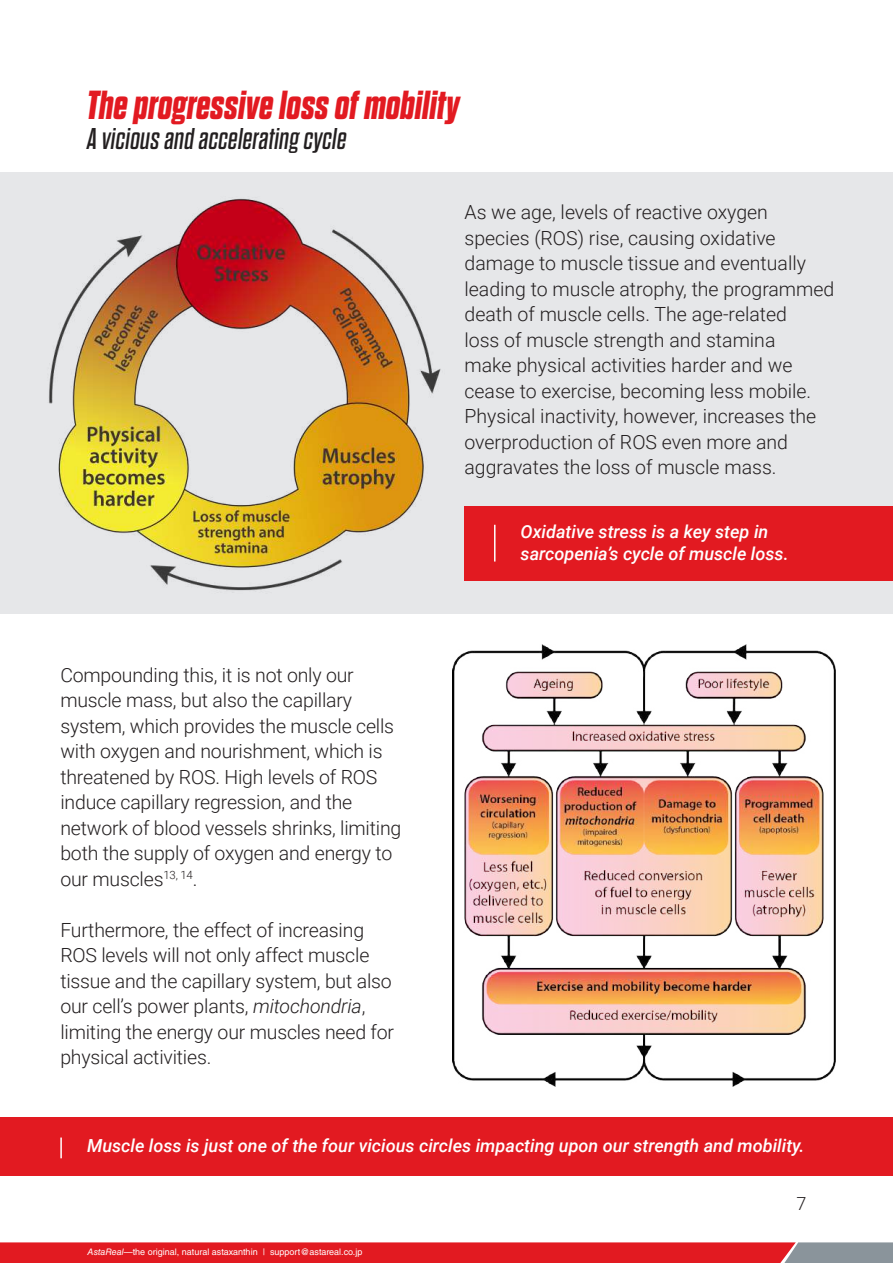
<style>
.page{position:relative;width:893px;height:1263px;background:#fff}
.page>*{position:absolute;margin:0;border:0;box-sizing:border-box;transform-origin:0 0}
.t1{font:italic 700 expanded 40.5px "Dharma Gothic E";letter-spacing:.01em;color:#e21a21}
.t2{font:italic 30px "Dharma Gothic E";letter-spacing:.01em;color:#231f20}
.t3{font:300 19.5px/25.5px "Roboto";letter-spacing:-.01em;color:#231f20}
.t4{font:italic 500 18px/21.6px "Roboto";color:#fff}
.t5{font:300 18px "Roboto";color:#231f20}
.t6{font:9px "Helvetica LT Std";color:#fff}
.s1{font-style:italic}
</style>
<div class="page">
<div style="left:0;top:172px;width:893px;height:442px;background:#e6e7e9"></div>
<div style="left:0;top:1117px;width:893px;height:59px;background:#e21a21"></div>
<img style="left:49px;top:198px;width:392px;height:393px">
<img style="left:453px;top:645px;width:382px;height:441px">
<div style="left:464px;top:506px;width:429px;height:75px;background:#e21a21"></div>
<svg style="left:0;top:1242px;width:893px;height:21px;background:#d82d33"></svg>
<hr style="left:60px;top:1137px;width:2px;height:21px;background:#fff">
<hr style="left:494px;top:525px;width:1px;height:36px;background:#fff">
<h1 class="t1" style="left:87px;top:84px;width:374px">The progressive loss of mobility</h1>
<h2 class="t2" style="left:87px;top:124px;width:261px">A vicious and accelerating cycle</h2>
<p class="t3" style="left:464px;top:199px;width:371px">As we age, levels of reactive oxygen species (ROS) rise, causing oxidative damage to muscle tissue and eventually leading to muscle atrophy, the programmed death of muscle cells. The age-related<br>loss of muscle strength and stamina<br>make physical activities harder and we cease to exercise, becoming less mobile.<br>Physical inactivity, however, increases the overproduction of ROS even more and aggravates the loss of muscle mass.</p>
<p class="t3" style="left:60px;top:661px;width:342px">Compounding this, it is not only our muscle mass, but also the capillary system, which provides the muscle cells with oxygen and nourishment, which is threatened by ROS. High levels of ROS induce capillary regression, and the network of blood vessels shrinks, limiting both the supply of oxygen and energy to our muscles<sup>13,</sup> <sup>14</sup>.</p>
<p class="t3" style="left:60px;top:916px;width:335px">Furthermore, the effect of increasing ROS levels will not only affect muscle tissue and the capillary system, but also our cell’s power plants, <span class="s1">mitochondria</span>, limiting the energy our muscles need for physical activities.</p>
<p class="t4" style="left:521px;top:520px;width:270px">Oxidative stress is a key step in sarcopenia’s cycle of muscle loss.</p>
<p class="t4" style="left:87px;top:1134px;width:719px">Muscle loss is just one of the four vicious circles impacting upon our strength and mobility.</p>
<p class="t6" style="left:88px;top:1246px;width:276px"><span class="s1">AstaReal</span>—the original, natural astaxanthin | support@astareal.co.jp</p>
<p class="t5" style="left:796px;top:1191px;width:11px">7</p>
</div>
